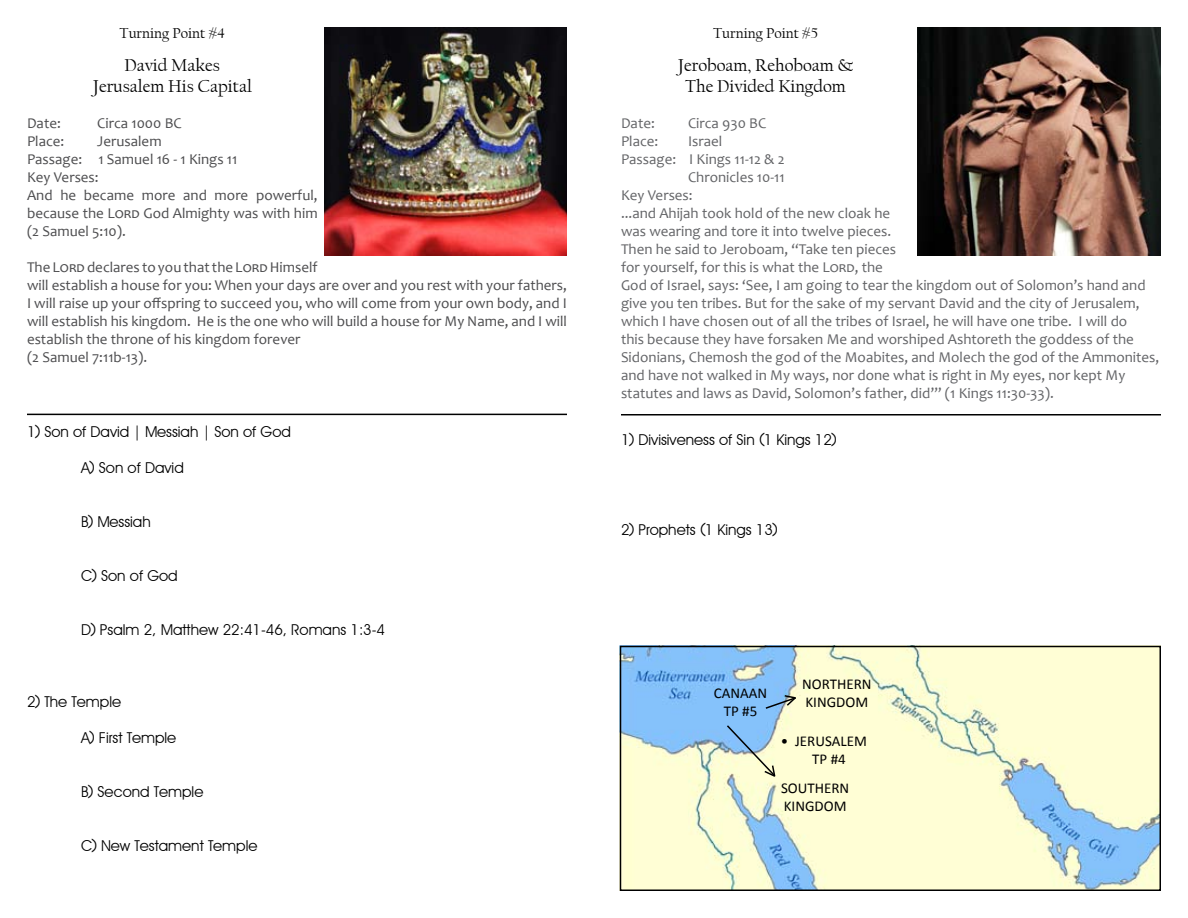
<style>
.page{position:relative;width:1188px;height:918px;background:#fff}
.page>*{position:absolute;margin:0;border:0;box-sizing:border-box;transform-origin:0 0}
.t1{font:18px/21.6px "Californian FB";color:#000;text-align:center}
.t2{font:15px "Candara";color:#636467}
.t3{font:15px/18px "Candara";color:#4d4d4f}
.t4{font:15px "Decker";color:#000}
.t5{font:15px/18px "Calibri";color:#000}
.t6{font:15px "Californian FB";color:#000}
</style>
<div class="page">
<hr style="left:27px;top:414px;width:540px;height:1px;background:#000">
<img style="left:918px;top:27px;width:243px;height:229px">
<img style="left:325px;top:27px;width:242px;height:229px">
<hr style="left:621px;top:414px;width:540px;height:2px;background:#000">
<img style="left:623px;top:649px;width:535px;height:239px">
<div style="left:620px;top:646px;width:541px;height:245px;border:2px solid #000"></div>
<svg style="left:764px;top:694px;width:34px;height:16px"></svg>
<svg style="left:725px;top:724px;width:52px;height:54px;background:#bad2d6"></svg>
<p class="t6" style="left:120px;top:25px;width:107px">Turning Point #4</p>
<p class="t1" style="left:93px;top:54px;width:161px">David Makes<br>Jerusalem His Capital</p>
<p class="t3" style="left:27px;top:114px;width:35px">Date:</p>
<p class="t3" style="left:97px;top:114px;width:86px">Circa 1000 BC</p>
<p class="t3" style="left:27px;top:132px;width:39px">Place:</p>
<p class="t3" style="left:27px;top:132px;width:292px;text-indent:70px">Jerusalem<br>Passage: 1 Samuel 16 - 1 Kings 11<br>Key Verses:<br>And he became more and more powerful, because the Lord God Almighty was with him (2 Samuel 5:10).</p>
<p class="t3" style="left:27px;top:258px;width:542px">The Lord declares to you that the Lord Himself<br>will establish a house for you: When your days are over and you rest with your fathers, I will raise up your offspring to succeed you, who will come from your own body, and I will establish his kingdom. He is the one who will build a house for My Name, and I will establish the throne of his kingdom forever<br>(2 Samuel 7:11b-13).</p>
<p class="t4" style="left:27px;top:422px;width:265px">1) Son of David | Messiah | Son of God</p>
<p class="t4" style="left:81px;top:458px;width:104px">A) Son of David</p>
<p class="t4" style="left:81px;top:512px;width:71px">B) Messiah</p>
<p class="t4" style="left:81px;top:566px;width:98px">C) Son of God</p>
<p class="t4" style="left:81px;top:620px;width:306px">D) Psalm 2, Matthew 22:41-46, Romans 1:3-4</p>
<p class="t4" style="left:27px;top:692px;width:96px">2) The Temple</p>
<p class="t4" style="left:81px;top:728px;width:97px">A) First Temple</p>
<p class="t4" style="left:81px;top:782px;width:124px">B) Second Temple</p>
<p class="t4" style="left:81px;top:836px;width:178px">C) New Testament Temple</p>
<p class="t6" style="left:713px;top:25px;width:106px">Turning Point #5</p>
<p class="t1" style="left:678px;top:54px;width:177px">Jeroboam, Rehoboam &amp;<br>The Divided Kingdom</p>
<p class="t2" style="left:621px;top:114px;width:35px">Date:</p>
<p class="t2" style="left:688px;top:114px;width:80px">Circa 930 BC</p>
<p class="t2" style="left:621px;top:132px;width:39px">Place:</p>
<p class="t2" style="left:688px;top:132px;width:36px">Israel</p>
<p class="t2" style="left:621px;top:150px;width:165px">Passage: I Kings 11-12 &amp; 2</p>
<p class="t2" style="left:688px;top:168px;width:98px">Chronicles 10-11</p>
<p class="t2" style="left:621px;top:186px;width:73px">Key Verses:</p>
<p class="t2" style="left:621px;top:204px;width:271px">...and Ahijah took hold of the new cloak he</p>
<p class="t2" style="left:621px;top:222px;width:272px">was wearing and tore it into twelve pieces.</p>
<p class="t2" style="left:621px;top:240px;width:277px">Then he said to Jeroboam, “Take ten pieces</p>
<p class="t2" style="left:621px;top:258px;width:264px">for yourself, for this is what the Lord, the</p>
<p class="t2" style="left:621px;top:276px;width:526px">God of Israel, says: ‘See, I am going to tear the kingdom out of Solomon’s hand and</p>
<p class="t2" style="left:621px;top:294px;width:520px">give you ten tribes. But for the sake of my servant David and the city of Jerusalem,</p>
<p class="t2" style="left:621px;top:312px;width:508px">which I have chosen out of all the tribes of Israel, he will have one tribe. I will do</p>
<p class="t2" style="left:621px;top:330px;width:514px">this because they have forsaken Me and worshiped Ashtoreth the goddess of the</p>
<p class="t2" style="left:621px;top:348px;width:540px">Sidonians, Chemosh the god of the Moabites, and Molech the god of the Ammonites,</p>
<p class="t2" style="left:621px;top:366px;width:506px">and have not walked in My ways, nor done what is right in My eyes, nor kept My</p>
<p class="t2" style="left:621px;top:384px;width:434px">statutes and laws as David, Solomon’s father, did’” (1 Kings 11:30-33).</p>
<p class="t4" style="left:621px;top:431px;width:217px">1) Divisiveness of Sin (1 Kings 12)</p>
<p class="t4" style="left:621px;top:521px;width:158px">2) Prophets (1 Kings 13)</p>
<p class="t5" style="left:714px;top:683px;width:55px;text-align:center">CANAAN<br>TP #5</p>
<p class="t5" style="left:802px;top:674px;width:71px">NORTHERN<br>KINGDOM</p>
<p class="t5" style="left:812px;top:732px;width:56px;text-indent:-31px">• JERUSALEM<br>TP #4</p>
<p class="t5" style="left:781px;top:778px;width:70px">SOUTHERN<br>KINGDOM</p>
</div>
